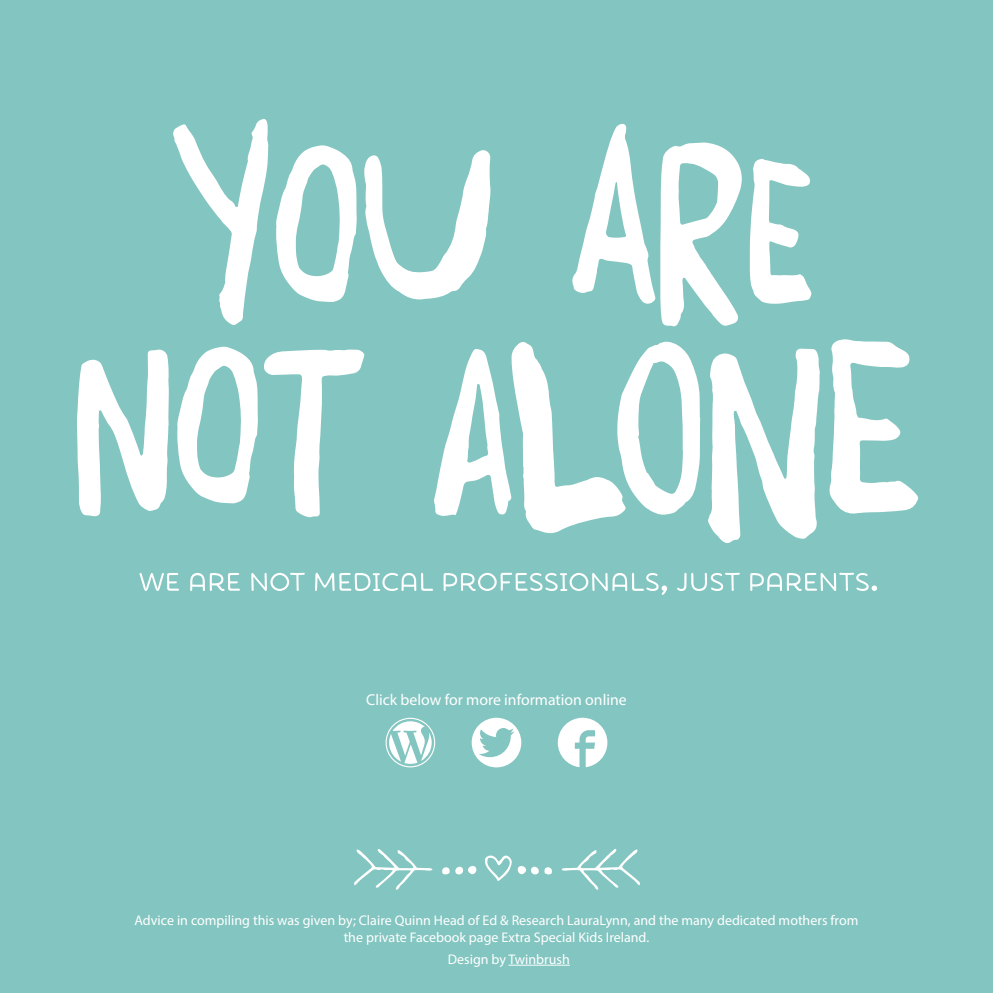
<style>
.page{position:relative;width:993px;height:993px;background:#fff}
.page>*{position:absolute;margin:0;border:0;box-sizing:border-box;transform-origin:0 0}
.t1{font:217px/202.8px "Daft Brush";color:#fff;text-align:center}
.t2{font:52.5px "Showcase Sans Mini";color:#fff}
.t3{font:15.75px "Myriad Pro";color:#fff}
.t4{font:14px/16.8px "Myriad Pro";color:#fff;text-align:center}
</style>
<div class="page">
<div style="left:0;top:0;width:992px;height:992px;background:#83c5c0"></div>
<svg style="left:561px;top:849px;width:79px;height:41px"></svg>
<svg style="left:354px;top:849px;width:78px;height:41px"></svg>
<svg style="left:442px;top:855px;width:110px;height:25px"></svg>
<svg style="left:385px;top:717px;width:50px;height:50px"></svg>
<svg style="left:471px;top:717px;width:50px;height:50px"></svg>
<svg style="left:557px;top:717px;width:50px;height:50px"></svg>
<hr style="left:508px;top:964px;width:61px;height:1px;background:#fff">
<h1 class="t1" style="left:73px;top:130px;width:846px">you are not alone</h1>
<h2 class="t2" style="left:139px;top:541px;width:741px">We are not medical professionals, just parents.</h2>
<p class="t3" style="left:366px;top:690px;width:262px">Click below for more information online</p>
<p class="t4" style="left:134px;top:911px;width:725px">Advice in compiling this was given by; Claire Quinn Head of Ed &amp; Research LauraLynn, and the many dedicated mothers from the private Facebook page Extra Special Kids Ireland.</p>
<p class="t4" style="left:448px;top:950px;width:123px">Design by Twinbrush</p>
</div>
